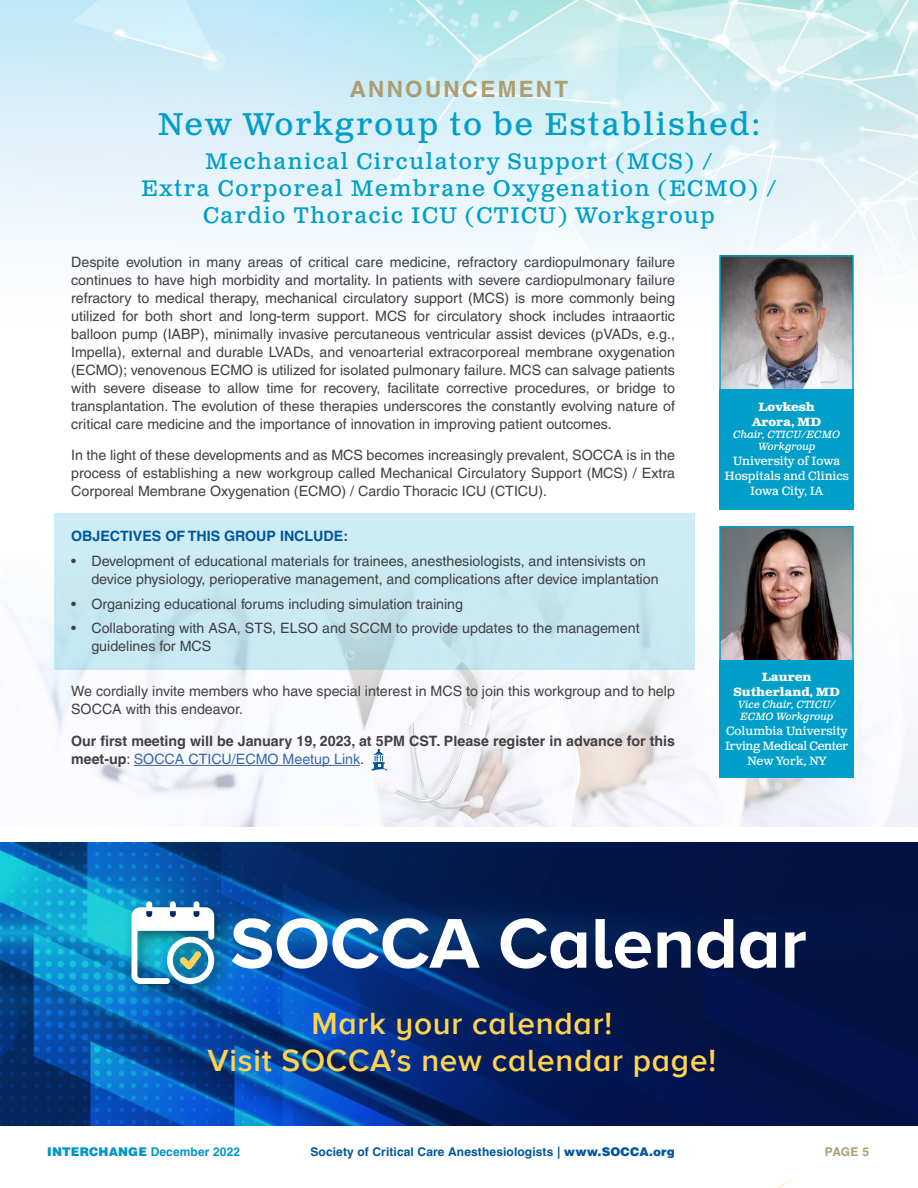
<style>
.page{position:relative;width:918px;height:1188px;background:#fff}
.page>*{position:absolute;margin:0;border:0;box-sizing:border-box;transform-origin:0 0}
.t1{font:700 72.9px "Proxima Nova A";color:#fff}
.headlines{font:600 31.5px/37.8px "Proxima Nova A";letter-spacing:.025em;color:#ffd24f;text-align:center}
.headlines-2{font:31.5px "Clarendon Text Pro";letter-spacing:.07em;color:#009fc9}
.headlines-3{font:22.5px/27px "Clarendon Text Pro";letter-spacing:.07em;color:#009fc9;text-align:center}
.SUBS{font:700 22.5px "Helvetica LT Pro";letter-spacing:.1em;color:#ac9e72}
.body_copy{font:14.25px/18px "Helvetica LT Pro";color:#414042;text-align:justify}
.bullets{font:14.25px/18px "Helvetica LT Pro";color:#414042}
.body_copy-2{font:700 14.25px/18px "Helvetica LT Pro";color:#414042}
.bold_subs{font:700 14.25px "Helvetica LT Pro";color:#00569e}
.t2{font:12px/15px "Clarendon Text Pro";color:#fff;text-align:center}
.t3{font:700 12px "Helvetica LT Pro";letter-spacing:.01em;color:#00569e}
.t4{font:12px/15px "Clarendon Text Pro";letter-spacing:-.02em;color:#fff}
.t5{font:700 12px/15px "Clarendon Text Pro";letter-spacing:-.01em;color:#fff;text-align:center}
.t6{font:700 12px "Helvetica LT Pro";letter-spacing:.01em;color:#0095c8}
.t7{font:700 12px "Helvetica LT Pro";color:#ac9e72}
.t8{font:italic 10.5px/12px "Clarendon Text Pro";letter-spacing:-.01em;color:#fff}
.s1{font-weight:400}
.s2{font-weight:400;color:#3a68a5}
.s3{font-weight:900}
</style>
<div class="page">
<img style="left:5px;top:555px;width:913px;height:271px">
<img style="left:0;top:842px;width:918px;height:284px">
<svg style="left:778px;top:1178px;width:17px;height:10px"></svg>
<div style="left:124px;top:894px;width:108px;height:107px;background:#000;opacity:.55"></div>
<img style="left:132px;top:901px;width:82px;height:83px">
<img style="left:0;top:0;width:918px;height:261px">
<div style="left:54px;top:513px;width:640px;height:157px;background:#cbeaf3"></div>
<hr style="left:134px;top:765px;width:226px;height:1px;background:#3a68a5">
<div style="left:360px;top:738px;width:38px;height:45px;background:#fff"></div>
<svg style="left:371px;top:749px;width:23px;height:22px"></svg>
<img style="left:722px;top:529px;width:129px;height:131px">
<div style="left:719px;top:526px;width:135px;height:229px;border:2px solid #009fc9"></div>
<div style="left:719px;top:660px;width:135px;height:118px;background:#009fc9"></div>
<img style="left:722px;top:258px;width:129px;height:131px">
<div style="left:719px;top:255px;width:135px;height:229px;border:2px solid #009fc9"></div>
<div style="left:719px;top:389px;width:135px;height:121px;background:#009fc9"></div>
<p class="SUBS" style="left:350px;top:76px;width:220px">ANNOUNCEMENT</p>
<p class="headlines-2" style="left:158px;top:105px;width:604px">New Workgroup to be Established:</p>
<p class="headlines-3" style="left:141px;top:148px;width:637px">Mechanical Circulatory Support (MCS) /<br>Extra Corporeal Membrane Oxygenation (ECMO) /<br>Cardio Thoracic ICU (CTICU) Workgroup</p>
<p class="body_copy" style="left:71px;top:253px;width:605px">Despite evolution in many areas of critical care medicine, refractory cardiopulmonary failure continues to have high morbidity and mortality. In patients with severe cardiopulmonary failure refractory to medical therapy, mechanical circulatory support (MCS) is more commonly being utilized for both short and long-term support. MCS for circulatory shock includes intraaortic balloon pump (IABP), minimally invasive percutaneous ventricular assist devices (pVADs, e.g., Impella), external and durable LVADs, and venoarterial extracorporeal membrane oxygenation (ECMO); venovenous ECMO is utilized for isolated pulmonary failure. MCS can salvage patients with severe disease to allow time for recovery, facilitate corrective procedures, or bridge to transplantation. The evolution of these therapies underscores the constantly evolving nature of critical care medicine and the importance of innovation in improving patient outcomes.</p>
<p class="body_copy" style="left:71px;top:446px;width:605px">In the light of these developments and as MCS becomes increasingly prevalent, SOCCA is in the process of establishing a new workgroup called Mechanical Circulatory Support (MCS) / Extra Corporeal Membrane Oxygenation (ECMO) / Cardio Thoracic ICU (CTICU).</p>
<p class="bold_subs" style="left:71px;top:528px;width:278px">OBJECTIVES OF THIS GROUP INCLUDE:</p>
<p class="bullets" style="left:91px;top:552px;width:569px;text-indent:-20px">• Development of educational materials for trainees, anesthesiologists, and intensivists on device physiology, perioperative management, and complications after device implantation</p>
<p class="bullets" style="left:71px;top:595px;width:393px">• Organizing educational forums including simulation training</p>
<p class="bullets" style="left:91px;top:619px;width:550px;text-indent:-20px">• Collaborating with ASA, STS, ELSO and SCCM to provide updates to the management guidelines for MCS</p>
<p class="body_copy" style="left:71px;top:682px;width:605px">We cordially invite members who have special interest in MCS to join this workgroup and to help<br>SOCCA with this endeavor.</p>
<p class="body_copy-2" style="left:71px;top:732px;width:605px">Our first meeting will be January 19, 2023, at 5PM CST. Please register in advance for this meet-up<span class="s1">:</span> <span class="s2">SOCCA CTICU/ECMO Meetup Link</span><span class="s1">.</span></p>
<p class="t5" style="left:752px;top:400px;width:71px">Lovkesh<br>Arora, MD</p>
<p class="t8" style="left:733px;top:428px;width:108px;text-align:center">Chair, CTICU/ECMO<br>Workgroup</p>
<p class="t2" style="left:724px;top:454px;width:126px">University of Iowa<br>Hospitals and Clinics</p>
<p class="t2" style="left:750px;top:484px;width:74px">Iowa City, IA</p>
<p class="t5" style="left:734px;top:670px;width:108px">Lauren<br>Sutherland, MD</p>
<p class="t8" style="left:738px;top:699px;width:99px">Vice Chair, CTICU/<br>ECMO Workgroup</p>
<p class="t4" style="left:725px;top:724px;width:124px">Columbia University<br>Irving Medical Center</p>
<p class="t2" style="left:747px;top:754px;width:81px">New York, NY</p>
<p class="t1" style="left:230px;top:889px;width:578px">SOCCA Calendar</p>
<p class="headlines" style="left:207px;top:1003px;width:510px">Mark your calendar!<br>Visit SOCCA’s new calendar page!</p>
<p class="t6" style="left:47px;top:1145px;width:194px"><span class="s3">INTERCHANGE</span> December 2022</p>
<p class="t3" style="left:310px;top:1145px;width:366px">Society of Critical Care Anesthesiologists | <span class="s3">www.SOCCA.org</span></p>
<p class="t7" style="left:825px;top:1145px;width:46px">PAGE 5</p>
</div>
